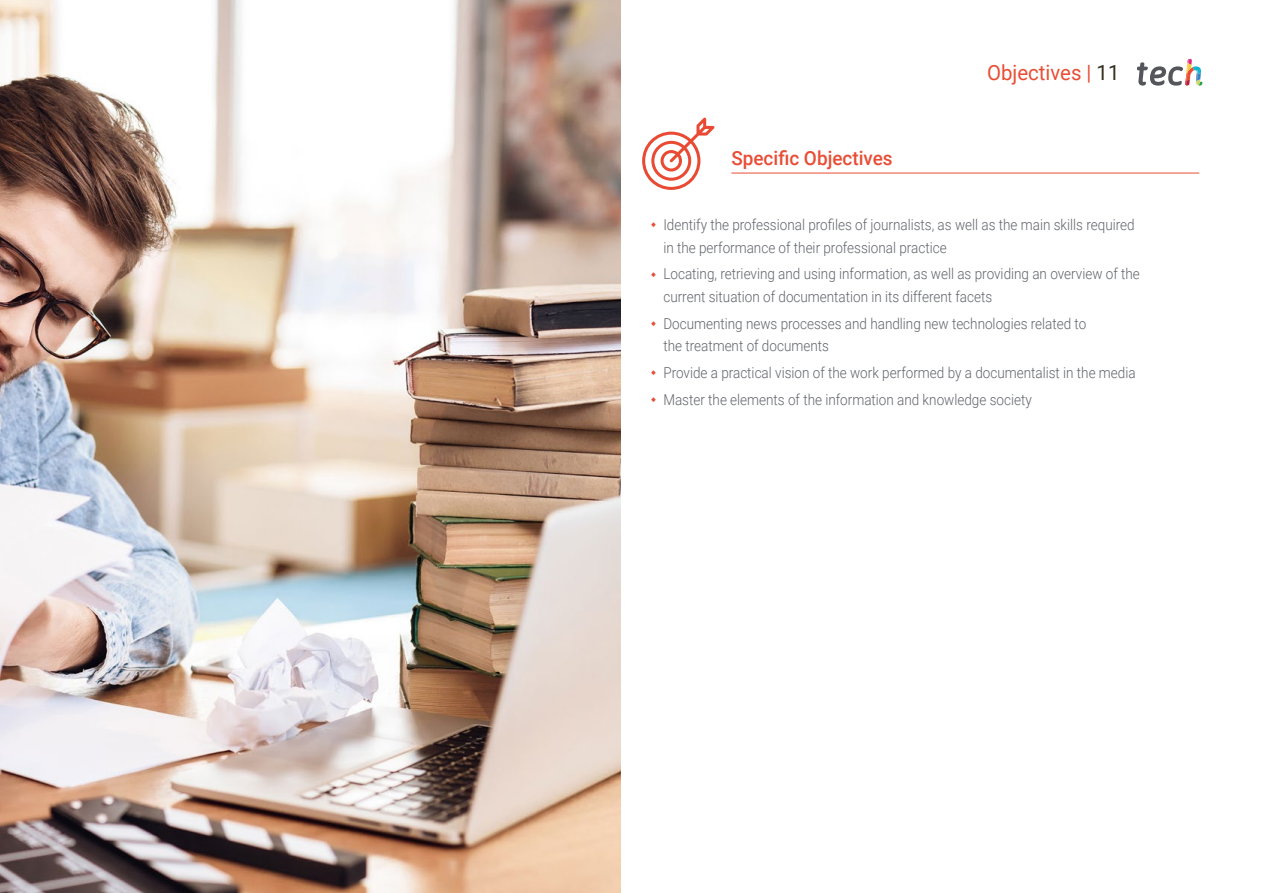
<style>
.page{position:relative;width:1263px;height:893px;background:#fff}
.page>*{position:absolute;margin:0;border:0;box-sizing:border-box;transform-origin:0 0}
.t1{font:21px "Roboto";color:#e94d35}
.t2{font:500 19.5px "Roboto";color:#e94d35}
.t3{font:300 15px/22.5px "Roboto";color:#61646a;scale:.9 1}
.s1{color:#312e20}
</style>
<div class="page">
<hr style="left:731px;top:173px;width:468px;height:1px;background:#e94d35">
<svg style="left:642px;top:118px;width:72px;height:72px"></svg>
<img style="left:0;top:0;width:621px;height:893px">
<svg style="left:1137px;top:59px;width:65px;height:27px"></svg>
<h2 class="t2" style="left:731px;top:144px;width:163px">Specific Objectives</h2>
<h1 class="t1" style="left:987px;top:57px;width:134px">Objectives | <span class="s1">11</span></h1>
<p class="t3" style="left:663px;top:213px;width:525px">Identify the professional profiles of journalists, as well as the main skills required in the performance of their professional practice</p>
<p class="t3" style="left:663px;top:262px;width:531px">Locating, retrieving and using information, as well as providing an overview of the current situation of documentation in its different facets</p>
<p class="t3" style="left:663px;top:311px;width:471px">Documenting news processes and handling new technologies related to the treatment of documents</p>
<p class="t3" style="left:663px;top:359px;width:526px;line-height:26.7px">Provide a practical vision of the work performed by a documentalist in the media<br>Master the elements of the information and knowledge society</p>
</div>
